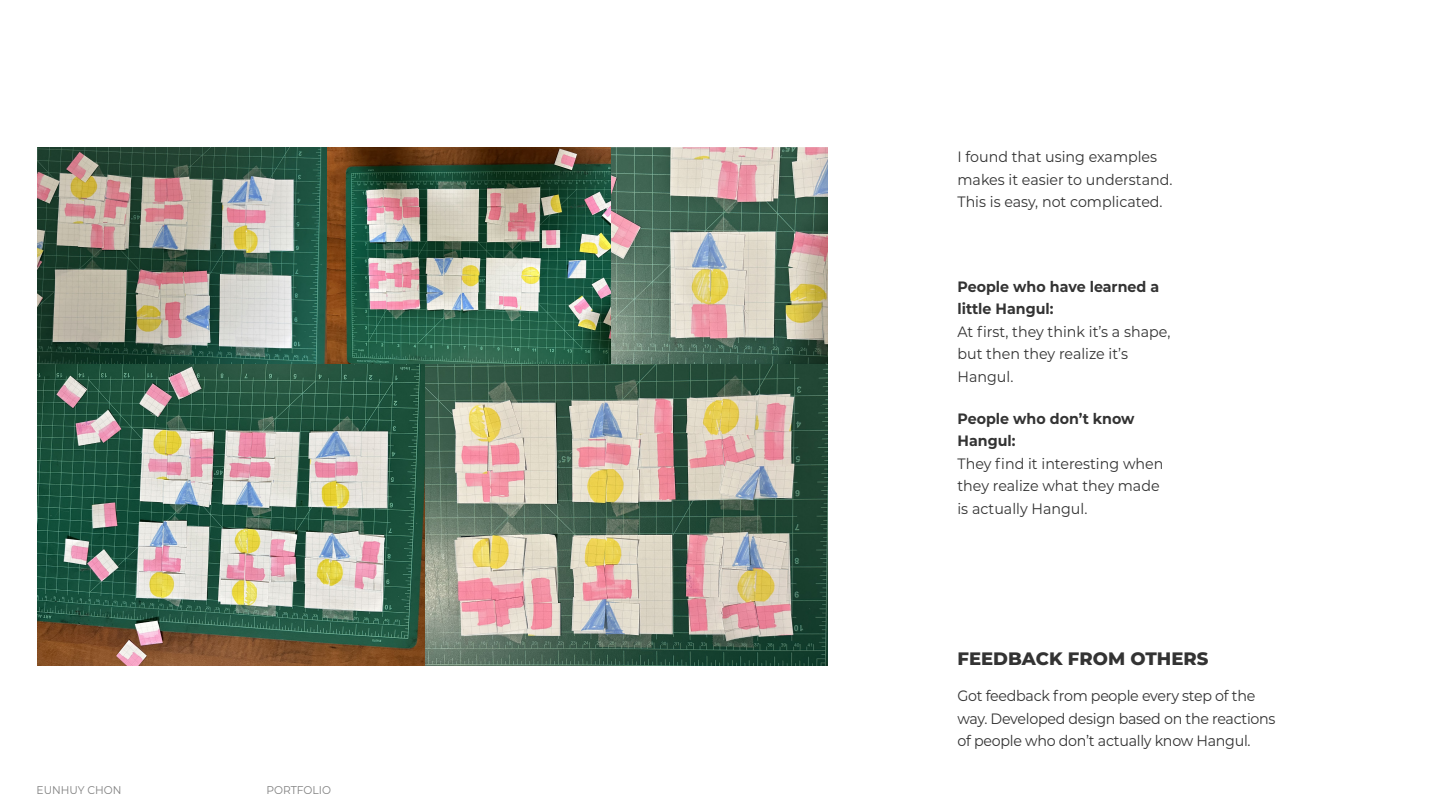
<style>
.page{position:relative;width:1440px;height:810px;background:#fff}
.page>*{position:absolute;margin:0;border:0;box-sizing:border-box;transform-origin:0 0}
.t1{font:800 18px "Montserrat";color:#333}
.t2{font:15px/22.5px "Montserrat";color:#333;scale:.95 1}
.t3{font:15px/22.5px "Montserrat";letter-spacing:-.02em;color:#333;scale:.95 1}
.t4{font:700 15px/22.5px "Montserrat";color:#333;scale:.95 1}
.t5{font:11.25px "Montserrat";color:#808080;scale:.95 1}
</style>
<div class="page">
<img style="left:38px;top:364px;width:387px;height:301px">
<img style="left:425px;top:364px;width:402px;height:301px">
<img style="left:323px;top:147px;width:504px;height:217px">
<img style="left:38px;top:148px;width:288px;height:216px">
<p class="t5" style="left:37px;top:782px;width:91px">EUNHUY CHON</p>
<p class="t5" style="left:267px;top:782px;width:69px">PORTFOLIO</p>
<p class="t2" style="left:957px;top:145px;width:228px">I found that using examples makes it easier to understand.<br>This is easy, not complicated.</p>
<p class="t4" style="left:957px;top:274px;width:214px">People who have learned a little Hangul:</p>
<p class="t2" style="left:957px;top:319px;width:226px">At first, they think it’s a shape, but then they realize it’s<br>Hangul.</p>
<p class="t4" style="left:957px;top:406px;width:188px">People who don’t know<br>Hangul:</p>
<p class="t2" style="left:957px;top:451px;width:218px">They find it interesting when they realize what they made is actually Hangul.</p>
<p class="t1" style="left:958px;top:646px;width:253px">FEEDBACK FROM OTHERS</p>
<p class="t3" style="left:958px;top:684px;width:336px">Got feedback from people every step of the way. Developed design based on the reactions of people who don’t actually know Hangul.</p>
</div>
